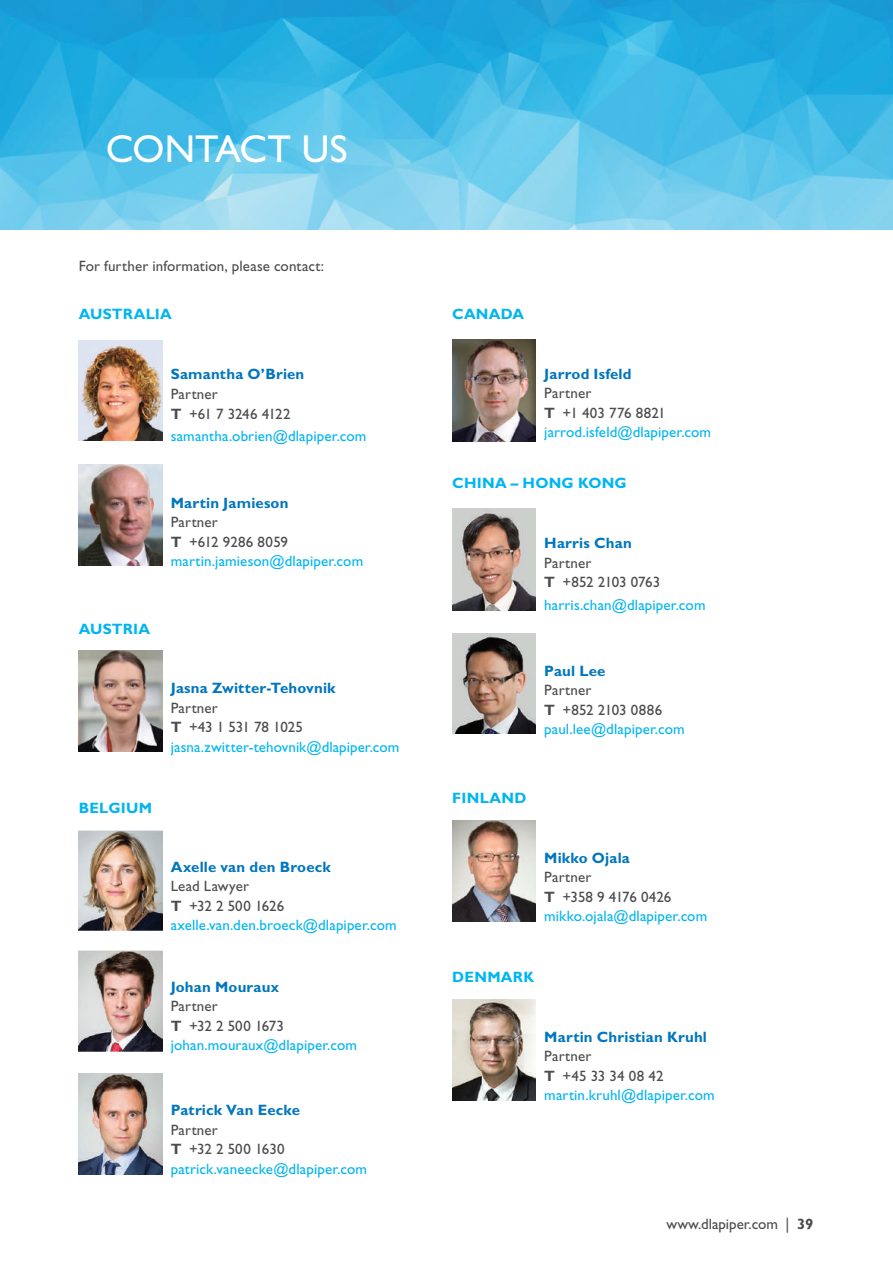
<style>
.page{position:relative;width:893px;height:1263px;background:#fff}
.page>*{position:absolute;margin:0;border:0;box-sizing:border-box;transform-origin:0 0}
.t1{font:39px "Gill Sans Std";letter-spacing:-.005em;color:#fff}
.t2{font:15px/19.5px "Gill Sans Std";letter-spacing:.01em;color:#00b5f0}
.t3{font:700 15px "Gill Sans Std";letter-spacing:.015em;color:#0076be}
.t4{font:15px/19.5px "Gill Sans Std";letter-spacing:.005em;color:#4b4c4d}
.t5{font:700 15px "Gill Sans Std";letter-spacing:.015em;color:#00b5f0}
.s1{font-weight:700}
.s2{color:#4b4c4d}
.s3{font-weight:700;color:#4b4c4d}
</style>
<div class="page">
<svg style="left:1px;top:0;width:892px;height:230px;background:#49bbe5"></svg>
<hr style="left:0;top:0;width:1px;height:230px;background:#4b4c4d">
<img style="left:79px;top:340px;width:83px;height:101px">
<img style="left:79px;top:465px;width:83px;height:100px">
<img style="left:79px;top:651px;width:83px;height:100px">
<img style="left:79px;top:830px;width:83px;height:101px">
<img style="left:79px;top:950px;width:83px;height:101px">
<img style="left:79px;top:1074px;width:83px;height:100px">
<img style="left:452px;top:339px;width:84px;height:102px">
<img style="left:452px;top:508px;width:84px;height:102px">
<img style="left:452px;top:633px;width:84px;height:101px">
<img style="left:452px;top:821px;width:84px;height:100px">
<img style="left:452px;top:999px;width:84px;height:101px">
<h1 class="t1" style="left:106px;top:126px;width:244px">CONTACT US</h1>
<p class="t4" style="left:79px;top:257px;width:247px">For further information, please contact:</p>
<p class="t5" style="left:79px;top:305px;width:95px">AUSTRALIA</p>
<p class="t3" style="left:171px;top:365px;width:135px">Samantha O’Brien</p>
<p class="t4" style="left:171px;top:384px;width:121px">Partner<br><span class="s1">T</span> +61 7 3246 4122</p>
<p class="t2" style="left:171px;top:426px;width:197px">samantha.obrien@dlapiper.com</p>
<p class="t3" style="left:171px;top:494px;width:119px">Martin Jamieson</p>
<p class="t2" style="left:171px;top:512px;width:194px"><span class="s2">Partner<br></span><span class="s3">T</span> <span class="s2">+612 9286 8059 </span>martin.jamieson@dlapiper.com</p>
<p class="t5" style="left:79px;top:620px;width:73px">AUSTRIA</p>
<p class="t5" style="left:79px;top:799px;width:75px">BELGIUM</p>
<p class="t3" style="left:171px;top:679px;width:166px">Jasna Zwitter-Tehovnik</p>
<p class="t2" style="left:171px;top:698px;width:230px"><span class="s2">Partner<br></span><span class="s3">T</span> <span class="s2">+43 1 531 78 1025 </span>jasna.zwitter-tehovnik@dlapiper.com</p>
<p class="t3" style="left:171px;top:857px;width:162px">Axelle van den Broeck</p>
<p class="t2" style="left:171px;top:876px;width:227px"><span class="s2">Lead Lawyer<br></span><span class="s3">T</span> <span class="s2">+32 2 500 1626 </span>axelle.van.den.broeck@dlapiper.com</p>
<p class="t3" style="left:171px;top:978px;width:110px">Johan Mouraux</p>
<p class="t2" style="left:171px;top:996px;width:188px"><span class="s2">Partner<br></span><span class="s3">T</span> <span class="s2">+32 2 500 1673 </span>johan.mouraux@dlapiper.com</p>
<p class="t3" style="left:171px;top:1101px;width:131px">Patrick Van Eecke</p>
<p class="t2" style="left:171px;top:1120px;width:198px"><span class="s2">Partner<br></span><span class="s3">T</span> <span class="s2">+32 2 500 1630 </span>patrick.vaneecke@dlapiper.com</p>
<p class="t5" style="left:452px;top:305px;width:74px">CANADA</p>
<p class="t3" style="left:544px;top:365px;width:89px">Jarrod Isfeld</p>
<p class="t2" style="left:544px;top:384px;width:168px"><span class="s2">Partner<br></span><span class="s3">T</span> <span class="s2">+1 403 776 8821 </span>jarrod.isfeld@dlapiper.com</p>
<p class="t5" style="left:452px;top:474px;width:176px">CHINA – HONG KONG</p>
<p class="t3" style="left:544px;top:534px;width:89px">Harris Chan</p>
<p class="t4" style="left:544px;top:553px;width:118px">Partner<br><span class="s1">T</span> +852 2103 0763</p>
<p class="t2" style="left:544px;top:595px;width:163px">harris.chan@dlapiper.com</p>
<p class="t3" style="left:544px;top:662px;width:63px">Paul Lee</p>
<p class="t2" style="left:544px;top:680px;width:142px"><span class="s2">Partner<br></span><span class="s3">T</span> <span class="s2">+852 2103 0886 </span>paul.lee@dlapiper.com</p>
<p class="t5" style="left:452px;top:789px;width:76px">FINLAND</p>
<p class="t3" style="left:544px;top:849px;width:87px">Mikko Ojala</p>
<p class="t2" style="left:544px;top:868px;width:165px"><span class="s2">Partner<br></span><span class="s3">T</span> <span class="s2">+358 9 4176 0426 </span>mikko.ojala@dlapiper.com</p>
<p class="t5" style="left:452px;top:968px;width:83px">DENMARK</p>
<p class="t3" style="left:544px;top:1028px;width:164px">Martin Christian Kruhl</p>
<p class="t2" style="left:544px;top:1046px;width:172px"><span class="s2">Partner<br></span><span class="s3">T</span> <span class="s2">+45 33 34 08 42 </span>martin.kruhl@dlapiper.com</p>
<p class="t4" style="left:666px;top:1215px;width:148px">www.dlapiper.com | <span class="s1">39</span></p>
</div>
